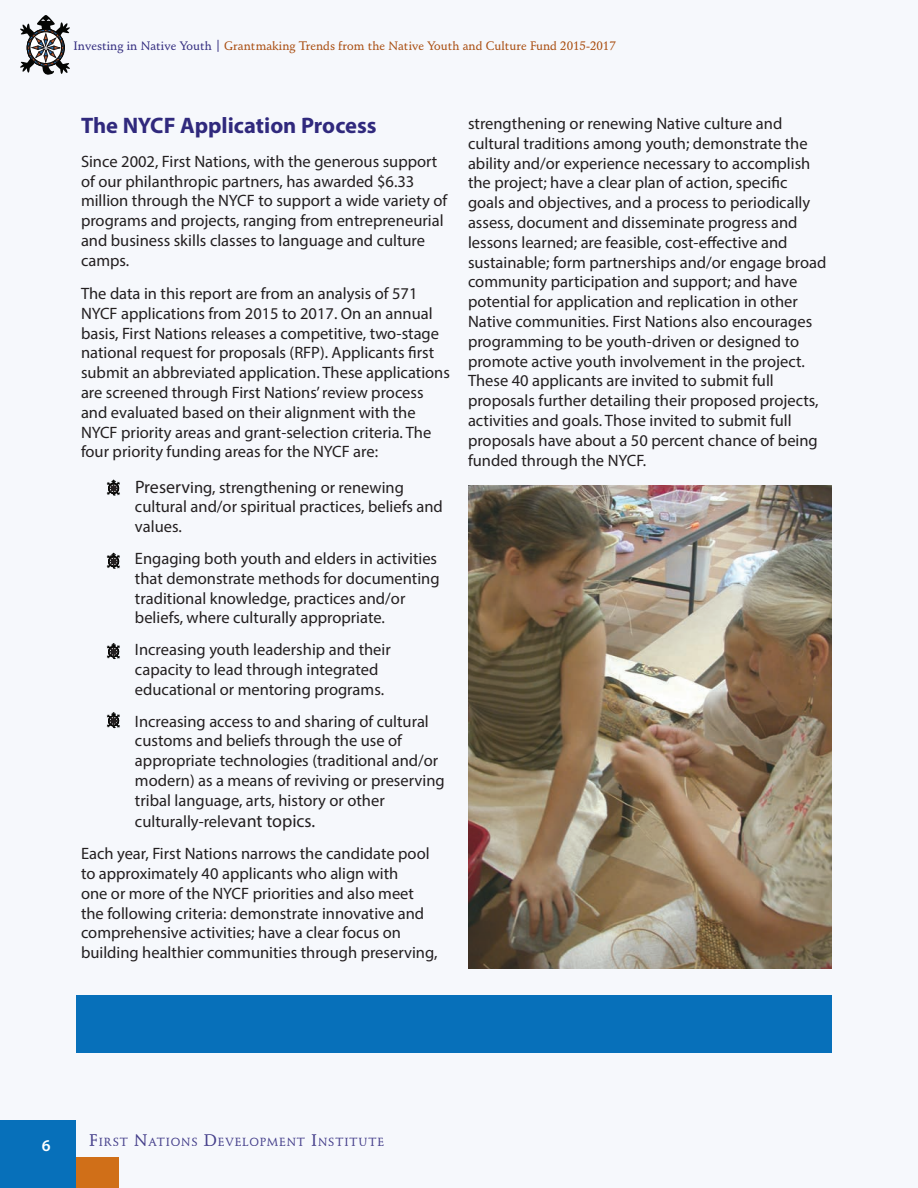
<style>
.page{position:relative;width:918px;height:1188px;background:#f6f8fc}
.page>*{position:absolute;margin:0;border:0;box-sizing:border-box;transform-origin:0 0}
.Header_1{font:700 22.5px "Myriad Pro";color:#30297d}
.Body_Copy{font:16.5px/19.8px "Myriad Pro";color:#231f20}
.t1{font:600 16.5px "Myriad Pro";color:#fff}
.t2{font:500 12px "Schneidler BT";color:#a84b0d}
.t3{font:500 11.55px "Schneidler BT";letter-spacing:.07em;color:#30297d}
.s1{color:#30297d}
.s2{font-size:18px}
.s3{font-size:16.5px}
</style>
<div class="page">
<div style="left:76px;top:1158px;width:43px;height:30px;background:#d06f18"></div>
<div style="left:0;top:1120px;width:76px;height:68px;background:#0770ba"></div>
<svg style="left:20px;top:15px;width:50px;height:60px"></svg>
<img style="left:469px;top:485px;width:363px;height:484px">
<div style="left:76px;top:995px;width:756px;height:57px;background:#0770ba"></div>
<svg style="left:106px;top:480px;width:14px;height:16px"></svg>
<svg style="left:106px;top:553px;width:14px;height:16px"></svg>
<svg style="left:106px;top:643px;width:14px;height:16px"></svg>
<svg style="left:106px;top:712px;width:14px;height:16px"></svg>
<p class="t2" style="left:73px;top:38px;width:544px"><span class="s1">Investing in Native Youth |</span> Grantmaking Trends from the Native Youth and Culture Fund 2015-2017</p>
<p class="Header_1" style="left:81px;top:111px;width:297px">The NYCF Application Process</p>
<p class="Body_Copy" style="left:81px;top:151px;width:368px">Since 2002, First Nations, with the generous support of our philanthropic partners, has awarded $6.33 million through the NYCF to support a wide variety of programs and projects, ranging from entrepreneurial and business skills classes to language and culture camps.</p>
<p class="Body_Copy" style="left:81px;top:283px;width:370px">The data in this report are from an analysis of 571<br>NYCF applications from 2015 to 2017. On an annual basis, First Nations releases a competitive, two-stage national request for proposals (RFP). Applicants first submit an abbreviated application. These applications are screened through First Nations’ review process and evaluated based on their alignment with the NYCF priority areas and grant-selection criteria. The four priority funding areas for the NYCF are:</p>
<p class="Body_Copy" style="left:135px;top:477px;width:309px;text-indent:-27px">• <span class="s2">Preserv</span>ing, strengthening or renewing cultural and/or spiritual practices, beliefs and values.</p>
<p class="Body_Copy" style="left:135px;top:548px;width:306px;text-indent:-27px">• Engaging both youth and elders in activities that demonstrate methods for documenting traditional knowledge, practices and/or beliefs, where culturally appropriate.</p>
<p class="Body_Copy" style="left:135px;top:639px;width:257px;text-indent:-27px">• Increasing youth leadership and their capacity to lead through integrated educational or mentoring programs.</p>
<p class="Body_Copy" style="left:135px;top:711px;width:311px;text-indent:-27px">• Increasing access to and sharing of cultural customs and beliefs through the use of appropriate technologies (traditional and/or modern) as a means of reviving or preserving tribal language, arts, history or other</p>
<p class="Body_Copy" style="left:135px;top:812px;width:182px">culturally-rele<span class="s2">vant topics.</span></p>
<p class="Body_Copy" style="left:81px;top:843px;width:358px">Each year, First Nations narrows the candidate pool to approximately 40 applicants who align with<br>one or more of the NYCF priorities and also meet the following criteria: demonstrate innovative and comprehensive activities; have a clear focus on building healthier communities through preserving,</p>
<p class="Body_Copy" style="left:468px;top:113px;width:360px">strengthening or renewing Native culture and cultural traditions among youth; demonstrate the ability and/or experience necessary to accomplish the project; have a clear plan of action, specific goals and objectives, and a process to periodically assess, document and disseminate progress and lessons learned; are feasible, cost-effective and sustainable; form partnerships and/or engage broad community participation and support; and have potential for application and replication in other Native communities. First Nations also encourages programming to be youth-driven or designed to promote active youth involvement in the project.<br>These 40 applicants are invited to submit full proposals further detailing their proposed projects, activities and goals. Those invited to submit full proposals have about a 50 percent chance of being funded through the NYCF.</p>
<p class="t1" style="left:42px;top:1135px;width:10px">6</p>
<p class="t3" style="left:89px;top:1135px;width:296px"><span class="s3">F</span>IRST <span class="s3">N</span>ATIONS <span class="s3">D</span>EVELOPMENT <span class="s3">I</span>NSTITUTE</p>
</div>
